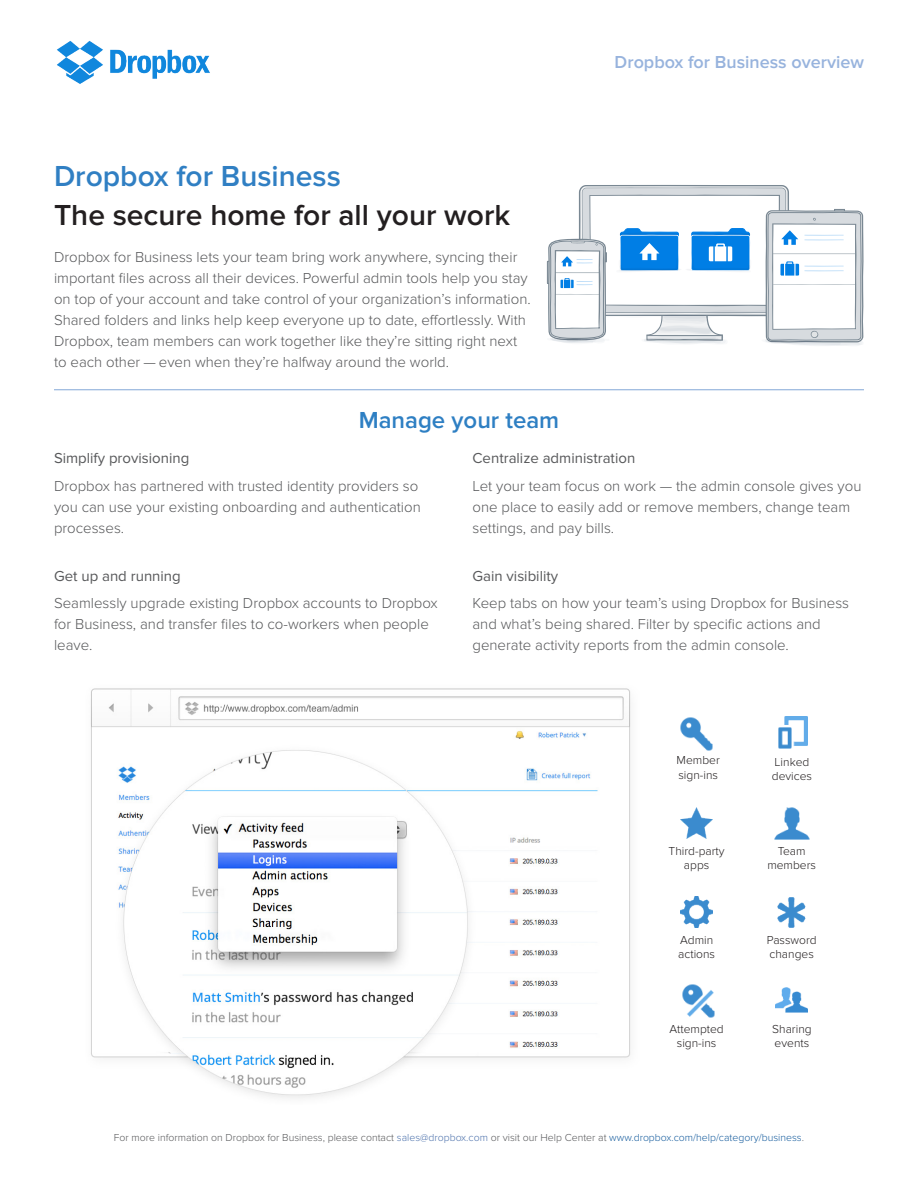
<style>
.page{position:relative;width:918px;height:1188px;background:#fff}
.page>*{position:absolute;margin:0;border:0;box-sizing:border-box;transform-origin:0 0}
.t1{font:600 30px/39px "Proxima Nova";color:#231f20}
.Subhead{font:600 24px "Proxima Nova";color:#2e7fc3}
.t2{font:600 18px "Proxima Nova";color:#97b3dd}
.Two-column{font:300 15px/21px "Proxima Nova";color:#57585a}
.Body_copy{font:300 15px/21px "Proxima Nova";color:#57585a}
.Two-column_sub-subhe{font:15px "Proxima Nova";color:#57585a}
.Captions{font:300 12px/14.4px "Proxima Nova";color:#231f20}
.Body_copy-2{font:300 10.5px "Proxima Nova";color:#57585a}
.s1{color:#307fc3}
.s2{color:#4d72ac}
.s3{color:#175d9e}
</style>
<div class="page">
<img style="left:57px;top:40px;width:153px;height:44px">
<hr style="left:54px;top:390px;width:810px;height:1px;background:#83a7d7">
<svg style="left:547px;top:185px;width:317px;height:161px"></svg>
<img style="left:91px;top:688px;width:540px;height:410px">
<img style="left:778px;top:897px;width:28px;height:30px">
<img style="left:682px;top:984px;width:33px;height:34px">
<img style="left:680px;top:896px;width:32px;height:32px">
<img style="left:680px;top:717px;width:33px;height:34px">
<img style="left:778px;top:717px;width:30px;height:32px">
<img style="left:776px;top:987px;width:32px;height:26px">
<img style="left:774px;top:807px;width:36px;height:33px">
<img style="left:680px;top:807px;width:33px;height:32px">
<p class="t1" style="left:54px;top:157px;width:458px"><span class="s1">Dropbox for Business<br></span>The secure home for all your work</p>
<p class="Body_copy" style="left:54px;top:247px;width:478px">Dropbox for Business lets your team bring work anywhere, syncing their important files across all their devices. Powerful admin tools help you stay on top of your account and take control of your organization’s information.<br>Shared folders and links help keep everyone up to date, effortlessly. With Dropbox, team members can work together like they’re sitting right next to each other — even when they’re halfway around the world.</p>
<p class="Subhead" style="left:359px;top:407px;width:202px">Manage your team</p>
<p class="t2" style="left:615px;top:52px;width:251px">Dropbox for Business overview</p>
<p class="Two-column_sub-subhe" style="left:54px;top:449px;width:137px">Simplify provisioning</p>
<p class="Two-column" style="left:54px;top:475px;width:368px">Dropbox has partnered with trusted identity providers so you can use your existing onboarding and authentication processes.</p>
<p class="Two-column_sub-subhe" style="left:54px;top:567px;width:128px">Get up and running</p>
<p class="Two-column" style="left:54px;top:593px;width:385px">Seamlessly upgrade existing Dropbox accounts to Dropbox for Business, and transfer files to co-workers when people leave.</p>
<p class="Two-column_sub-subhe" style="left:472px;top:449px;width:164px">Centralize administration</p>
<p class="Two-column" style="left:472px;top:475px;width:390px">Let your team focus on work — the admin console gives you one place to easily add or remove members, change team settings, and pay bills.</p>
<p class="Two-column_sub-subhe" style="left:472px;top:567px;width:87px">Gain visibility</p>
<p class="Two-column" style="left:472px;top:593px;width:378px">Keep tabs on how your team’s using Dropbox for Business and what’s being shared. Filter by specific actions and generate activity reports from the admin console.</p>
<p class="Captions" style="left:677px;top:753px;width:45px">Member sign-ins</p>
<p class="Captions" style="left:772px;top:755px;width:42px">Linked devices</p>
<p class="Captions" style="left:669px;top:844px;width:58px;text-align:center">Third-party apps</p>
<p class="Captions" style="left:767px;top:843px;width:50px;text-align:center">Team members</p>
<p class="Captions" style="left:678px;top:933px;width:38px">Admin actions</p>
<p class="Captions" style="left:767px;top:932px;width:52px">Password changes</p>
<p class="Captions" style="left:669px;top:1022px;width:56px;text-align:center">Attempted sign-ins</p>
<p class="Captions" style="left:772px;top:1022px;width:41px">Sharing events</p>
<p class="Body_copy-2" style="left:114px;top:1132px;width:692px">For more information on Dropbox for Business, please contact <span class="s2">sales@dropbox.com</span> or visit our Help Center at <span class="s3">www.dropbox.com/help/category/business</span>.</p>
</div>
